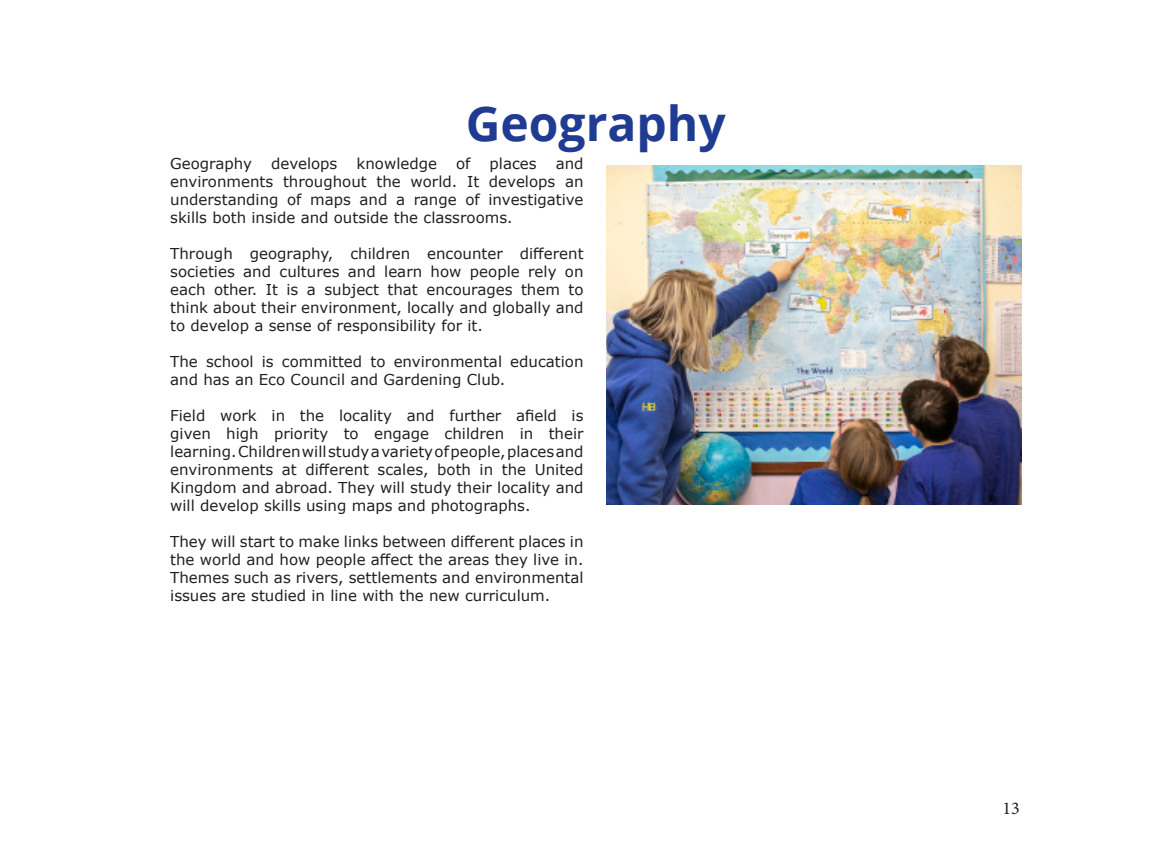
<style>
.page{position:relative;width:1149px;height:851px;background:#fff}
.page>*{position:absolute;margin:0;border:0;box-sizing:border-box;transform-origin:0 0}
.t1{font:700 48px "Open Sans";color:#203b92}
.t2{font:18px "Minion Pro";color:#231f20}
.t3{font:15px/18px "Verdana";color:#231f20;text-align:justify}
</style>
<div class="page">
<img style="left:606px;top:166px;width:414px;height:338px">
<p class="t1" style="left:465px;top:90px;width:261px">Geography</p>
<p class="t3" style="left:170px;top:154px;width:83px">Geography</p>
<p class="t3" style="left:271px;top:154px;width:68px">develops</p>
<p class="t3" style="left:356px;top:154px;width:82px">knowledge</p>
<p class="t3" style="left:456px;top:154px;width:16px">of</p>
<p class="t3" style="left:489px;top:154px;width:49px">places</p>
<p class="t3" style="left:170px;top:154px;width:415px;text-indent:385px">and environments throughout the world. It develops an understanding of maps and a range of investigative skills both inside and outside the classrooms.</p>
<p class="t3" style="left:170px;top:244px;width:415px">Through geography, children encounter different societies and cultures and learn how people rely on each other. It is a subject that encourages them to think about their environment, locally and globally and to develop a sense of responsibility for it.</p>
<p class="t3" style="left:170px;top:352px;width:414px">The school is committed to environmental education and has an Eco Council and Gardening Club.</p>
<p class="t3" style="left:170px;top:406px;width:415px">Field work in the locality and further afield is given high priority to engage children in their learning. Children will study a variety of people, places and environments at different scales, both in the United Kingdom and abroad. They will study their locality and will develop skills using maps and photographs.</p>
<p class="t3" style="left:170px;top:532px;width:415px">They will start to make links between different places in the world and how people affect the areas they live in.<br>Themes such as rivers, settlements and environmental issues are studied in line with the new curriculum.</p>
<p class="t2" style="left:1002px;top:796px;width:19px">13</p>
</div>
